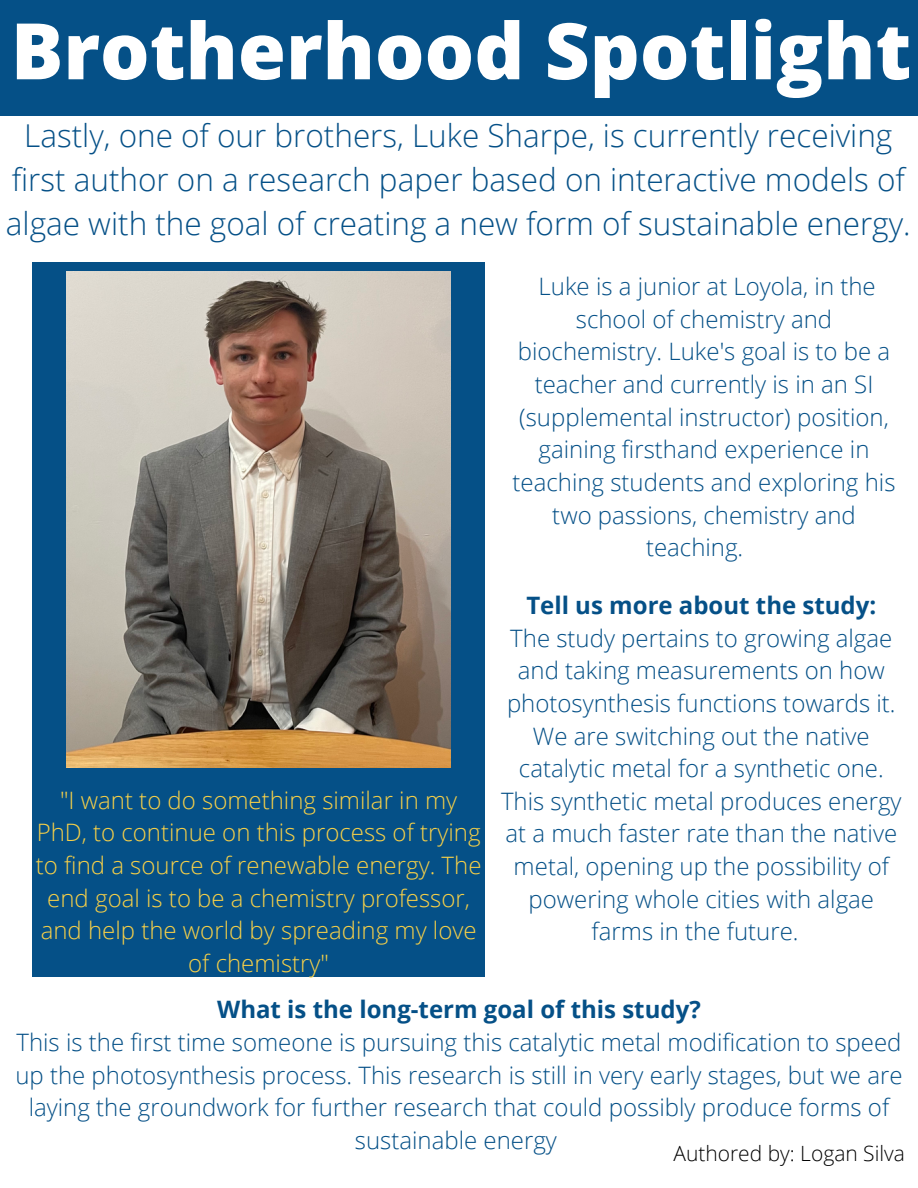
<style>
.page{position:relative;width:918px;height:1188px;background:#fff}
.page>*{position:absolute;margin:0;border:0;box-sizing:border-box;transform-origin:0 0}
.t1{font:800 78px "Open Sans";color:#fff}
.t2{font:300 31.5px/43.8px "Open Sans";color:#055087;text-align:center}
.t3{font:300 24px/32.7px "Open Sans";color:#055087;text-align:center}
.t4{font:300 24px/32.7px "Open Sans";color:#f7d048;text-align:center}
.t5{font:700 24px "Open Sans";color:#055087}
.t6{font:300 21px "Open Sans";color:#000}
</style>
<div class="page">
<div style="left:32px;top:262px;width:453px;height:715px;background:#055087"></div>
<div style="left:0;top:0;width:918px;height:116px;background:#055087"></div>
<img style="left:67px;top:272px;width:383px;height:496px">
<h1 class="t1" style="left:11px;top:-4px;width:902px">Brotherhood Spotlight</h1>
<h2 class="t2" style="left:6px;top:113px;width:906px">Lastly, one of our brothers, Luke Sharpe, is currently receiving first author on a research paper based on interactive models of algae with the goal of creating a new form of sustainable energy.</h2>
<p class="t3" style="left:539px;top:270px;width:339px">Luke is a junior at Loyola, in the</p>
<p class="t3" style="left:576px;top:302px;width:258px">school of chemistry and</p>
<p class="t3" style="left:518px;top:335px;width:374px">biochemistry. Luke's goal is to be a</p>
<p class="t3" style="left:535px;top:367px;width:340px">teacher and currently is in an SI</p>
<p class="t3" style="left:519px;top:400px;width:371px">(supplemental instructor) position,</p>
<p class="t3" style="left:539px;top:433px;width:332px">gaining firsthand experience in</p>
<p class="t3" style="left:513px;top:465px;width:384px">teaching students and exploring his</p>
<p class="t3" style="left:552px;top:498px;width:305px">two passions, chemistry and</p>
<p class="t3" style="left:646px;top:531px;width:99px">teaching.</p>
<p class="t5" style="left:526px;top:588px;width:351px">Tell us more about the study:</p>
<p class="t3" style="left:501px;top:621px;width:402px">The study pertains to growing algae and taking measurements on how photosynthesis functions towards it.<br>We are switching out the native catalytic metal for a synthetic one.<br>This synthetic metal produces energy at a much faster rate than the native metal, opening up the possibility of powering whole cities with algae farms in the future.</p>
<p class="t4" style="left:36px;top:783px;width:447px">"I want to do something similar in my PhD, to continue on this process of trying to find a source of renewable energy. The end goal is to be a chemistry professor, and help the world by spreading my love of chemistry"</p>
<p class="t5" style="left:217px;top:993px;width:485px">What is the long-term goal of this study?</p>
<p class="t3" style="left:15px;top:1025px;width:889px">This is the first time someone is pursuing this catalytic metal modification to speed up the photosynthesis process. This research is still in very early stages, but we are laying the groundwork for further research that could possibly produce forms of sustainable energy</p>
<p class="t6" style="left:673px;top:1139px;width:233px">Authored by: Logan Silva</p>
</div>
